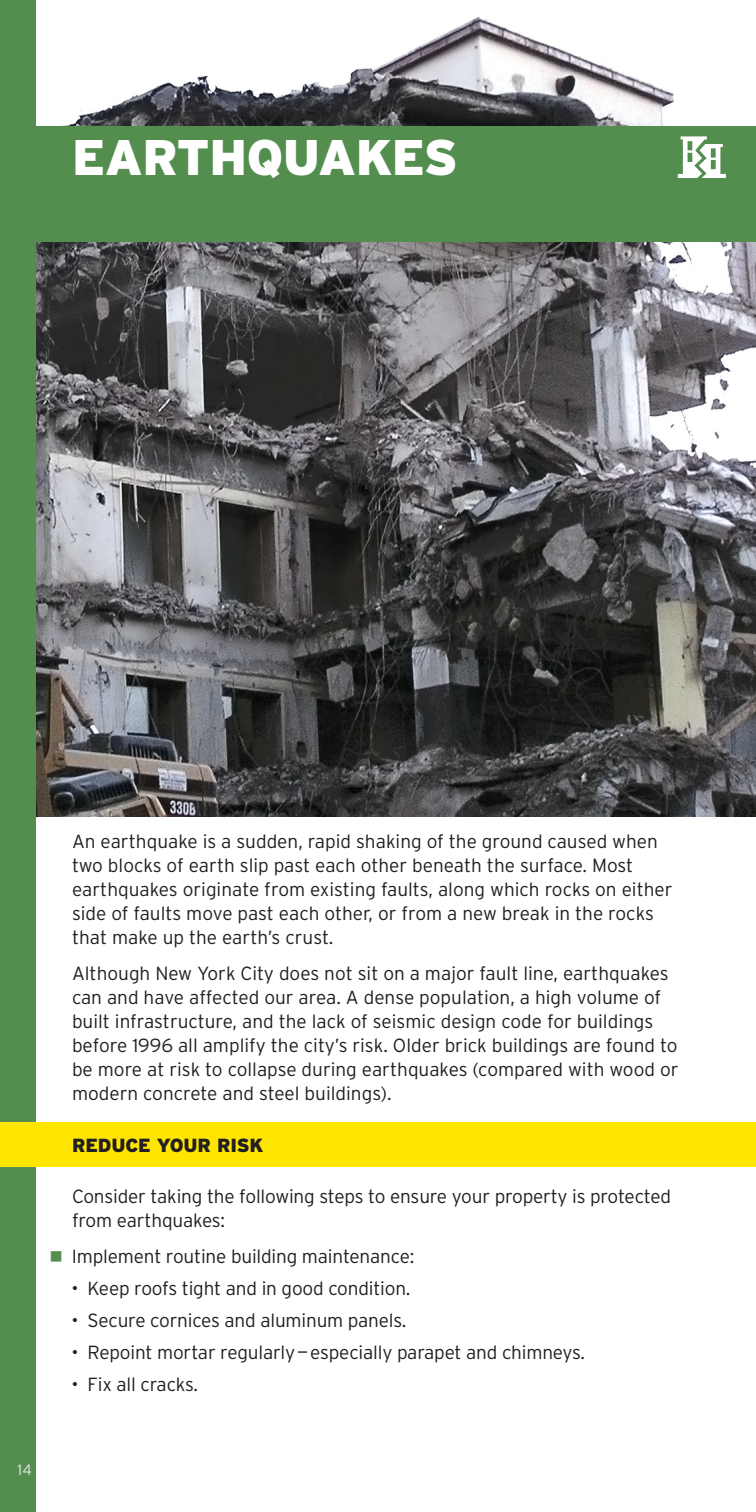
<style>
.page{position:relative;width:756px;height:1512px;background:#fff}
.page>*{position:absolute;margin:0;border:0;box-sizing:border-box;transform-origin:0 0}
.black_25_26{font:900 50px "Interstate";letter-spacing:-.01em;color:#fff}
.body_copy{font:300 19px/24px "Interstate";color:#231f20}
.sub_head_black_9_5pt{font:900 19px "Interstate";letter-spacing:-.01em;color:#231f20}
.t1{font:300 15px "Interstate";color:#e6e7e9}
.s1{color:#538e4f}
</style>
<div class="page">
<img style="left:36px;top:17px;width:720px;height:799px">
<div style="left:0;top:0;width:36px;height:1512px;background:#538e4f"></div>
<div style="left:0;top:126px;width:756px;height:115px;background:#538e4f"></div>
<div style="left:0;top:1122px;width:756px;height:45px;background:#ffe601"></div>
<svg style="left:678px;top:136px;width:48px;height:42px"></svg>
<p class="black_25_26" style="left:72px;top:129px;width:387px">EARTHQUAKES</p>
<p class="body_copy" style="left:72px;top:829px;width:602px">An earthquake is a sudden, rapid shaking of the ground caused when two blocks of earth slip past each other beneath the surface. Most earthquakes originate from existing faults, along which rocks on either side of faults move past each other, or from a new break in the rocks that make up the earth’s crust.</p>
<p class="body_copy" style="left:72px;top:961px;width:608px">Although New York City does not sit on a major fault line, earthquakes can and have affected our area. A dense population, a high volume of built infrastructure, and the lack of seismic design code for buildings before 1996 all amplify the city’s risk. Older brick buildings are found to be more at risk to collapse during earthquakes (compared with wood or modern concrete and steel buildings).</p>
<p class="sub_head_black_9_5pt" style="left:72px;top:1134px;width:193px">REDUCE YOUR RISK</p>
<p class="body_copy" style="left:72px;top:1184px;width:601px">Consider taking the following steps to ensure your property is protected from earthquakes:</p>
<p class="body_copy" style="left:49px;top:1244px;width:366px"><span class="s1">■</span> Implement routine building maintenance:</p>
<p class="body_copy" style="left:71px;top:1276px;width:341px">• Keep roofs tight and in good condition.</p>
<p class="body_copy" style="left:71px;top:1308px;width:337px">• Secure cornices and aluminum panels.</p>
<p class="body_copy" style="left:71px;top:1340px;width:515px">• Repoint mortar regularly—especially parapet and chimneys.</p>
<p class="body_copy" style="left:71px;top:1372px;width:128px">• Fix all cracks.</p>
<p class="t1" style="left:18px;top:1461px;width:16px">14</p>
</div>
